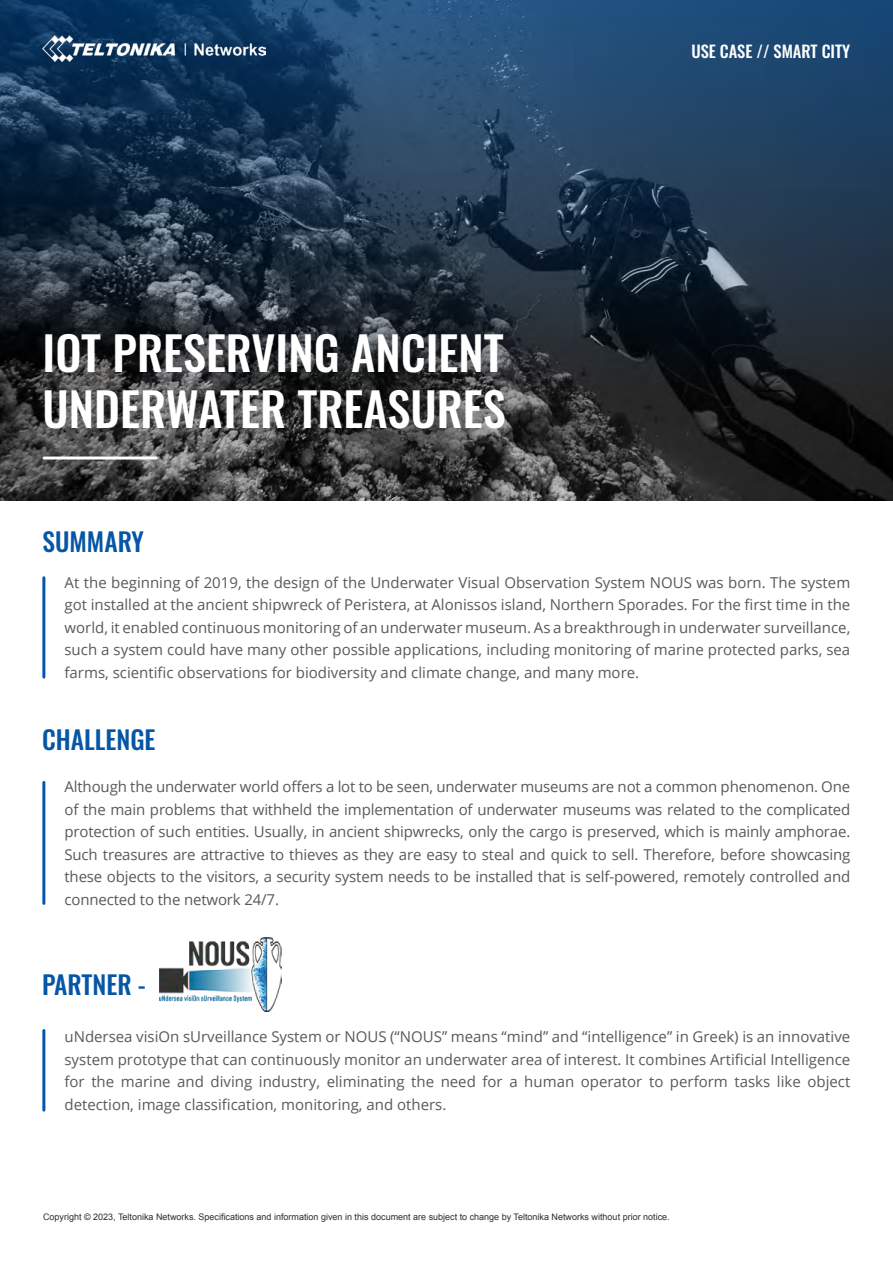
<style>
.page{position:relative;width:893px;height:1263px;background:#fff}
.page>*{position:absolute;margin:0;border:0;box-sizing:border-box;transform-origin:0 0}
.t1{font:500 46.5px/55.5px "Oswald";color:#fff}
.t2{font:500 25.5px "Oswald";color:#0556a5}
.t3{font:500 16.5px "Oswald";color:#fff}
.t4{font:15px/22.5px "Open Sans";color:#58595b;text-align:justify}
.t5{font:9px "Arial";color:#2e2e2f}
</style>
<div class="page">
<img style="left:0;top:0;width:893px;height:500px">
<hr style="left:42px;top:578px;width:3px;height:99px;background:#0556a5">
<hr style="left:42px;top:782px;width:3px;height:121px;background:#0556a5">
<hr style="left:42px;top:1030px;width:3px;height:80px;background:#0556a5">
<hr style="left:44px;top:456px;width:112px;height:3px;background:#fff">
<img style="left:42px;top:35px;width:223px;height:26px">
<img style="left:159px;top:937px;width:123px;height:74px">
<h1 class="t1" style="left:43px;top:328px;width:465px">IOT PRESERVING ANCIENT<br>UNDERWATER TREASURES</h1>
<h2 class="t2" style="left:43px;top:528px;width:103px">SUMMARY</h2>
<p class="t3" style="left:691px;top:43px;width:160px">USE CASE // SMART CITY</p>
<p class="t4" style="left:64px;top:571px;width:787px">At the beginning of 2019, the design of the Underwater Visual Observation System NOUS was born. The system got installed at the ancient shipwreck of Peristera, at Alonissos island, Northern Sporades. For the first time in the world, it enabled continuous monitoring of an underwater museum. As a breakthrough in underwater surveillance, such a system could have many other possible applications, including monitoring of marine protected parks, sea farms, scientific observations for biodiversity and climate change, and many more.</p>
<h2 class="t2" style="left:42px;top:726px;width:115px">CHALLENGE</h2>
<p class="t4" style="left:64px;top:775px;width:787px">Although the underwater world offers a lot to be seen, underwater museums are not a common phenomenon. One of the main problems that withheld the implementation of underwater museums was related to the complicated protection of such entities. Usually, in ancient shipwrecks, only the cargo is preserved, which is mainly amphorae.<br>Such treasures are attractive to thieves as they are easy to steal and quick to sell. Therefore, before showcasing these objects to the visitors, a security system needs to be installed that is self-powered, remotely controlled and connected to the network 24/7.</p>
<h2 class="t2" style="left:42px;top:971px;width:105px">PARTNER -</h2>
<p class="t4" style="left:64px;top:1025px;width:787px">uNdersea visiOn sUrveillance System or NOUS (“NOUS” means “mind” and “intelligence” in Greek) is an innovative system prototype that can continuously monitor an underwater area of interest. It combines Artificial Intelligence for the marine and diving industry, eliminating the need for a human operator to perform tasks like object detection, image classification, monitoring, and others.</p>
<p class="t5" style="left:43px;top:1210px;width:628px">Copyright © 2023, Teltonika Networks. Specifications and information given in this document are subject to change by Teltonika Networks without prior notice.</p>
</div>
